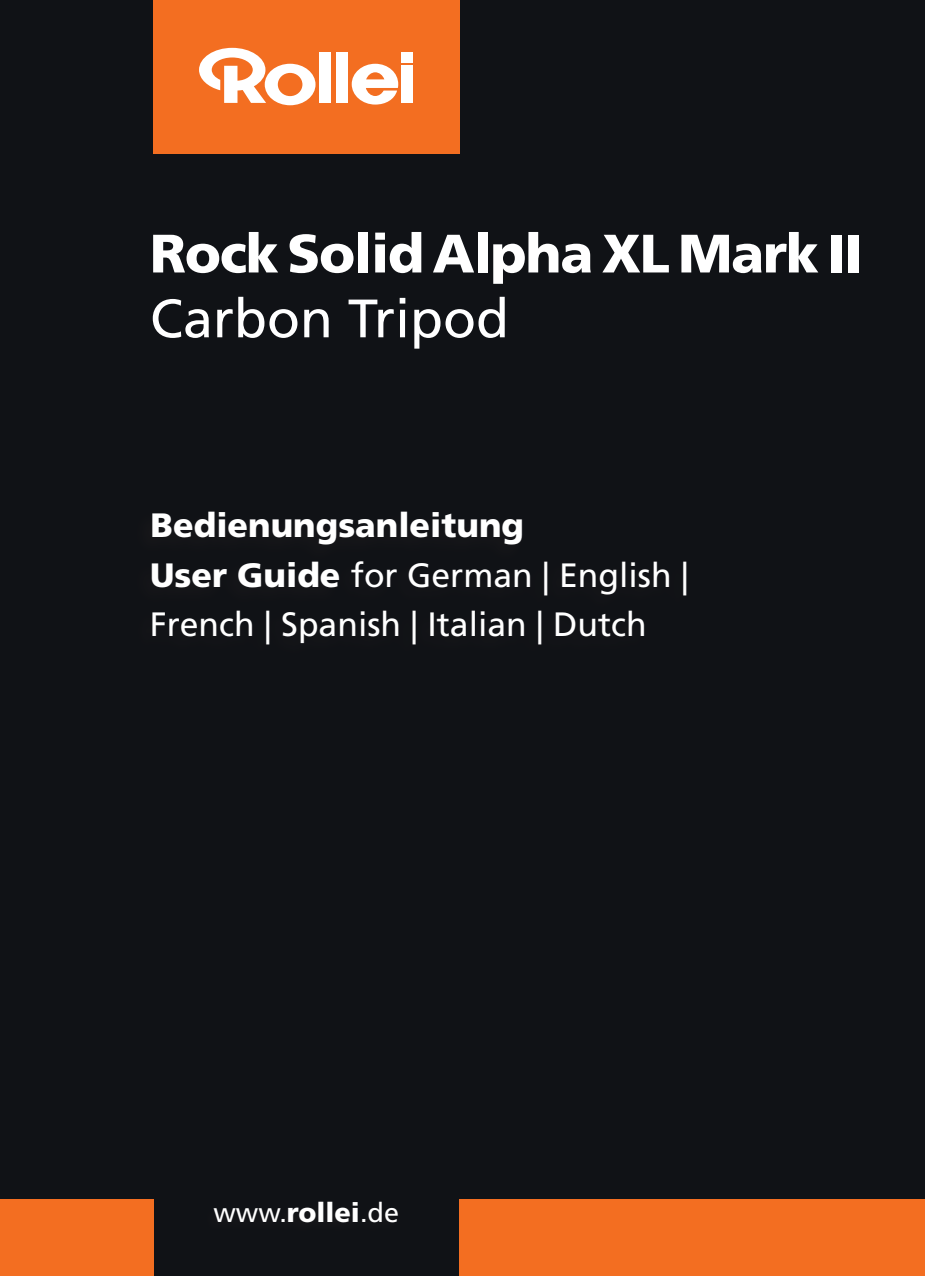
<style>
.page{position:relative;width:925px;height:1276px;background:#101216}
.page>*{position:absolute;margin:0;border:0;box-sizing:border-box;transform-origin:0 0}
.t1{font:900 54px/64.8px "Frutiger LT";letter-spacing:-.02em;color:#fff}
.t2{font:33.75px/49.5px "Frutiger LT";color:#fff}
.t3{font:27px "Frutiger LT";color:#fff}
.s1{font-weight:400}
.s2{font-weight:900}
</style>
<div class="page">
<div style="left:153px;top:0;width:306px;height:153px;background:#f36e21"></div>
<div style="left:0;top:1199px;width:153px;height:77px;background:#f36e21"></div>
<div style="left:459px;top:1199px;width:466px;height:77px;background:#f36e21"></div>
<svg style="left:352px;top:64px;width:46px;height:41px"></svg>
<div style="left:319px;top:52px;width:12px;height:51px;background:#fff"></div>
<div style="left:336px;top:52px;width:12px;height:51px;background:#fff"></div>
<div style="left:401px;top:52px;width:12px;height:11px;background:#fff"></div>
<div style="left:401px;top:66px;width:12px;height:37px;background:#fff"></div>
<svg style="left:199px;top:48px;width:116px;height:57px"></svg>
<p class="t1" style="left:150px;top:221px;width:714px">Rock Solid Alpha XL Mark II<br><span class="s1">Carbon Tripod</span></p>
<p class="t2" style="left:150px;top:501px;width:540px"><span class="s2">Bedienungsanleitung<br>User Guide</span> for German | English |<br>French | Spanish | Italian | Dutch</p>
<p class="t3" style="left:213px;top:1197px;width:187px">www.<span class="s2">rollei</span>.de</p>
</div>
